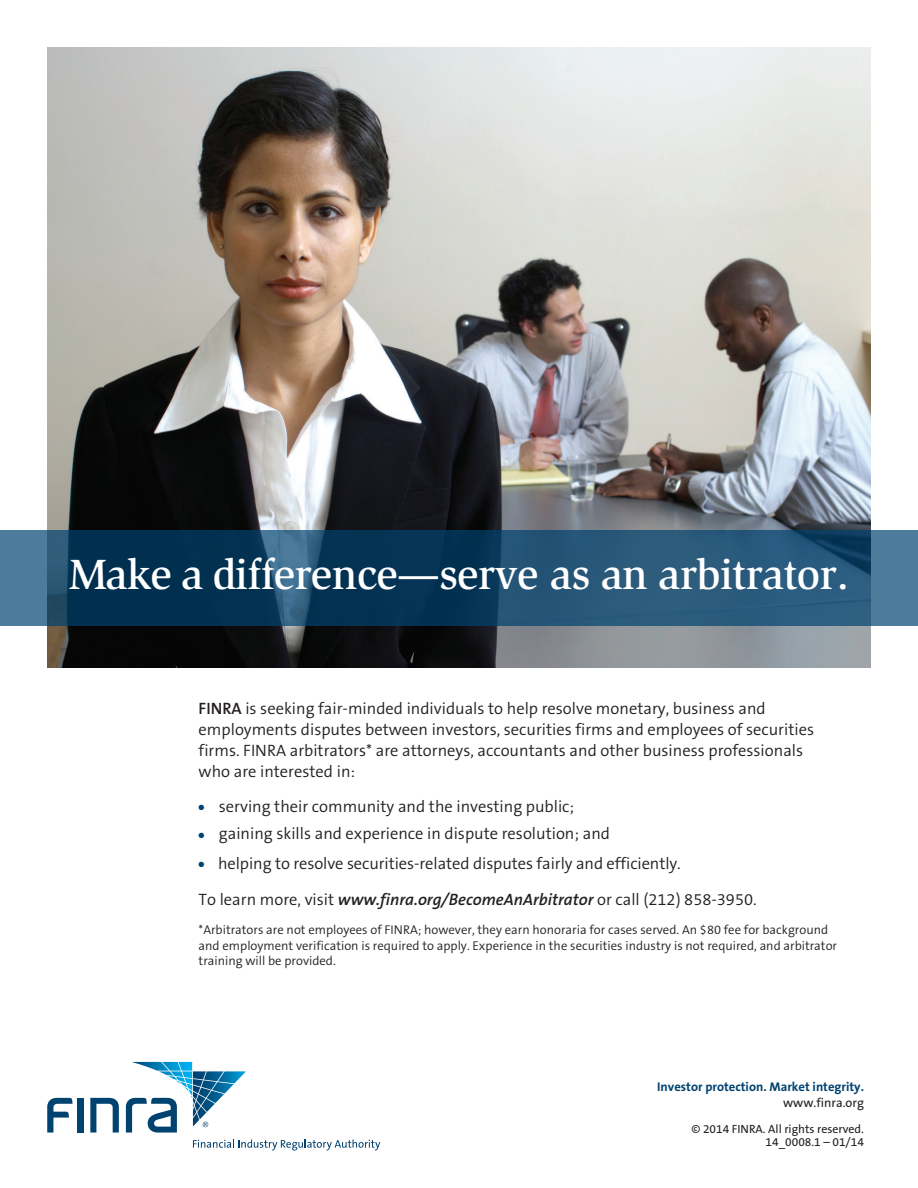
<style>
.page{position:relative;width:918px;height:1188px;background:#fff}
.page>*{position:absolute;margin:0;border:0;box-sizing:border-box;transform-origin:0 0}
.t1{font:500 43.5px "Slimbach LT";letter-spacing:-.01em;color:#fff}
.text{font:300 16.5px/21px "The Sans B4";color:#231f20}
.text-2{font:300 12.75px/15.8px "The Sans B4";color:#231f20}
.Text{font:700 12.75px "The Sans B7";color:#004270}
.Text-2{font:12.75px "The Sans B5 Plain";color:#231f20}
.Text-3{font:11.85px/13.5px "The Sans B5 Plain";color:#231f20;text-align:right}
.s1{font-family:"The Sans B6";font-weight:600}
.s2{color:#004270}
.s3{font-family:"The Sans B6";font-weight:600;font-style:italic}
</style>
<div class="page">
<img style="left:47px;top:47px;width:824px;height:620px">
<div style="left:77px;top:1098px;width:6px;height:35px;background:#004270"></div>
<svg style="left:90px;top:1098px;width:29px;height:35px"></svg>
<svg style="left:47px;top:1098px;width:26px;height:35px"></svg>
<svg style="left:193px;top:1140px;width:187px;height:10px"></svg>
<svg style="left:126px;top:1062px;width:120px;height:71px"></svg>
<svg style="left:0;top:530px;width:918px;height:96px;background:#1c4b6c"></svg>
<p class="t1" style="left:69px;top:548px;width:782px">Make a difference—serve as an arbitrator.</p>
<p class="text" style="left:199px;top:699px;width:617px"><span class="s1">FINRA</span> is seeking fair-minded individuals to help resolve monetary, business and employments disputes between investors, securities firms and employees of securities firms. FINRA arbitrators* are attorneys, accountants and other business professionals who are interested in:</p>
<p class="text" style="left:199px;top:796px;width:377px"><span class="s2">●</span> serving their community and the investing public;</p>
<p class="text" style="left:199px;top:824px;width:413px"><span class="s2">●</span> gaining skills and experience in dispute resolution; and</p>
<p class="text" style="left:199px;top:853px;width:484px"><span class="s2">●</span> helping to resolve securities-related disputes fairly and efficiently.</p>
<p class="text" style="left:199px;top:889px;width:560px">To learn more, visit <span class="s3">www.finra.org/BecomeAnArbitrator</span> or call (212) 858-3950.</p>
<p class="text-2" style="left:199px;top:922px;width:640px">*Arbitrators are not employees of FINRA; however, they earn honoraria for cases served. An $80 fee for background and employment verification is required to apply. Experience in the securities industry is not required, and arbitrator training will be provided.</p>
<p class="Text" style="left:657px;top:1080px;width:208px">Investor protection. Market integrity.</p>
<p class="Text-2" style="left:783px;top:1096px;width:82px">www.finra.org</p>
<p class="Text-3" style="left:691px;top:1122px;width:174px">© 2014 FINRA. All rights reserved.<br>14_0008.1 – 01/14</p>
</div>
